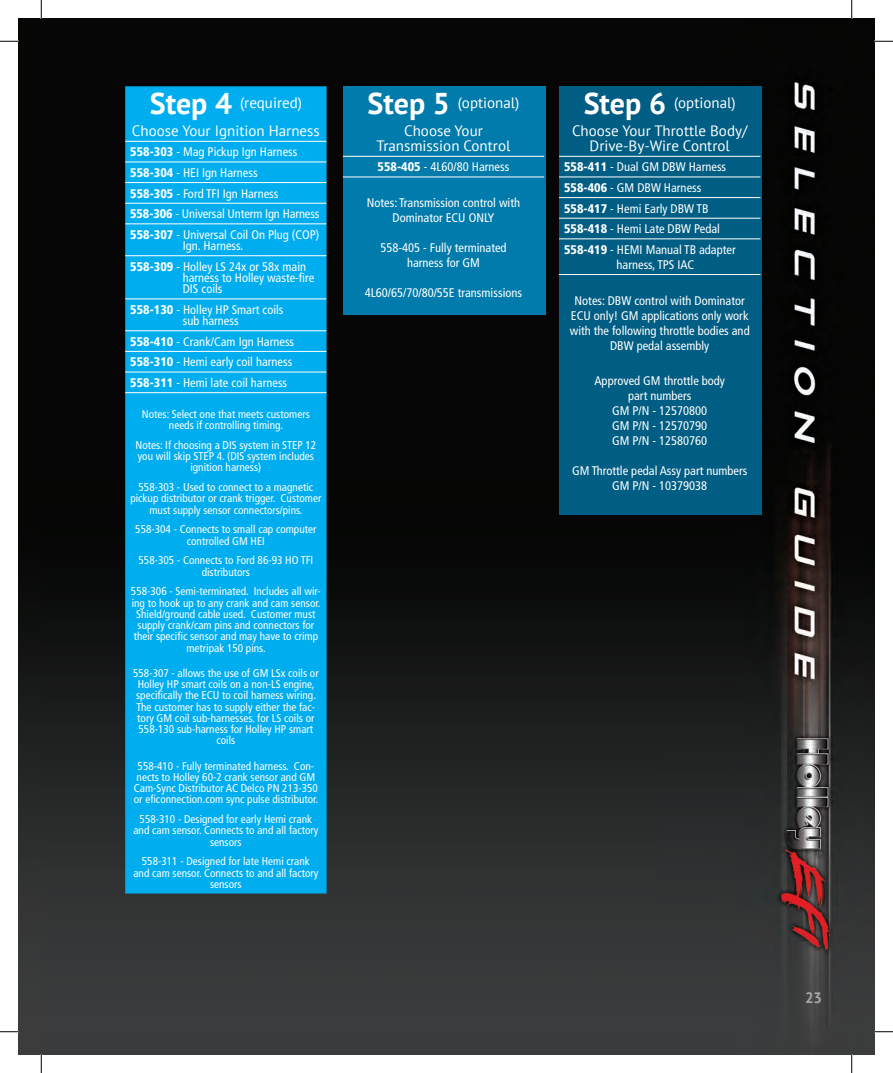
<style>
.page{position:relative;width:893px;height:1073px;background:#fff}
.page>*{position:absolute;margin:0;border:0;box-sizing:border-box;transform-origin:0 0}
.t1{font:15px/27.5px "PT Sans";color:#fff;text-align:center}
.t2{font:700 15px "PT Sans";color:#a8a9ad}
.t3{font:condensed 12.5px/20.6px "Frutiger";color:#fff}
.t4{font:condensed 11.25px/11.2px "Frutiger";color:#fff;text-align:center}
.s1{font-weight:700;font-size:30px}
.s2{font-weight:900}
</style>
<div class="page">
<img style="left:19px;top:19px;width:22px;height:1035px">
<img style="left:43px;top:19px;width:831px;height:1035px">
<div style="left:125px;top:86px;width:201px;height:807px;background:#00aeef"></div>
<hr style="left:125px;top:141px;width:201px;height:1px;background:#fff">
<hr style="left:125px;top:162px;width:201px;height:1px;background:#fff">
<hr style="left:125px;top:182px;width:201px;height:1px;background:#fff">
<hr style="left:125px;top:203px;width:201px;height:1px;background:#fff">
<hr style="left:125px;top:223px;width:201px;height:1px;background:#fff">
<hr style="left:125px;top:255px;width:201px;height:1px;background:#fff">
<hr style="left:125px;top:298px;width:201px;height:1px;background:#fff">
<hr style="left:125px;top:330px;width:201px;height:1px;background:#fff">
<hr style="left:125px;top:351px;width:201px;height:1px;background:#fff">
<hr style="left:125px;top:372px;width:201px;height:1px;background:#fff">
<hr style="left:125px;top:392px;width:201px;height:1px;background:#fff">
<div style="left:343px;top:86px;width:202px;height:229px;background:#007bab"></div>
<hr style="left:343px;top:156px;width:201px;height:1px;background:#fff">
<hr style="left:343px;top:177px;width:201px;height:1px;background:#fff">
<div style="left:559px;top:86px;width:202px;height:429px;background:#005d83"></div>
<hr style="left:559px;top:156px;width:201px;height:1px;background:#fff">
<hr style="left:559px;top:177px;width:201px;height:1px;background:#fff">
<hr style="left:559px;top:197px;width:201px;height:1px;background:#fff">
<hr style="left:559px;top:218px;width:201px;height:1px;background:#fff">
<hr style="left:559px;top:238px;width:201px;height:1px;background:#fff">
<hr style="left:559px;top:274px;width:201px;height:1px;background:#fff">
<svg style="left:0;top:40px;width:19px;height:2px"></svg>
<svg style="left:874px;top:40px;width:18px;height:2px"></svg>
<svg style="left:0;top:1030px;width:19px;height:2px"></svg>
<svg style="left:874px;top:1030px;width:18px;height:2px"></svg>
<svg style="left:40px;top:0;width:2px;height:19px"></svg>
<svg style="left:40px;top:1054px;width:2px;height:18px"></svg>
<svg style="left:850px;top:0;width:2px;height:19px"></svg>
<svg style="left:850px;top:1054px;width:2px;height:18px"></svg>
<h1 class="t1" style="left:132px;top:89px;width:189px"><span class="s1">Step 4</span> (required)<br>Choose Your Ignition Harness</h1>
<p class="t3" style="left:130px;top:142px;width:191px"><span class="s2">558-303</span> - Mag Pickup Ign Harness<br><span class="s2">558-304</span> - HEI Ign Harness<br><span class="s2">558-305</span> - Ford TFI Ign Harness<br><span class="s2">558-306</span> - Universal Unterm Ign Harness<br><span class="s2">558-307</span> - Universal Coil On Plug (COP)</p>
<p class="t3" style="left:130px;top:235px;width:177px;text-indent:52px">Ign. Harness.<br><span class="s2">558-309</span> - Holley LS 24x or 58x main</p>
<p class="t3" style="left:183px;top:272px;width:133px;line-height:11.2px">harness to Holley waste-fire<br>DIS coils</p>
<p class="t3" style="left:183px;top:304px;width:102px;line-height:11.2px;text-indent:-52px"><span class="s2">558-130</span> - Holley HP Smart coils sub harness</p>
<p class="t3" style="left:130px;top:331px;width:165px"><span class="s2">558-410</span> - Crank/Cam Ign Harness<br><span class="s2">558-310</span> - Hemi early coil harness<br><span class="s2">558-311</span> - Hemi late coil harness</p>
<p class="t4" style="left:142px;top:408px;width:169px">Notes: Select one that meets customers needs if controlling timing.</p>
<p class="t4" style="left:135px;top:439px;width:182px">Notes: If choosing a DIS system in STEP 12 you will skip STEP 4. (DIS system includes ignition harness)</p>
<p class="t4" style="left:130px;top:481px;width:192px">558-303 - Used to connect to a magnetic pickup distributor or crank trigger. Customer must supply sensor connectors/pins.</p>
<p class="t4" style="left:135px;top:524px;width:183px">558-304 - Connects to small cap computer controlled GM HEI</p>
<p class="t4" style="left:138px;top:555px;width:176px">558-305 - Connects to Ford 86-93 HO TFI distributors</p>
<p class="t4" style="left:131px;top:586px;width:191px">558-306 - Semi-terminated. Includes all wir&shy;ing to hook up to any crank and cam sensor.<br>Shield/ground cable used. Customer must supply crank/cam pins and connectors for their specific sensor and may have to crimp metripak 150 pins.</p>
<p class="t4" style="left:133px;top:667px;width:187px">558-307 - allows the use of GM LSx coils or Holley HP smart coils on a non-LS engine, specifically the ECU to coil harness wiring.<br>The customer has to supply either the fac&shy;tory GM coil sub-harnesses. for LS coils or 558-130 sub-harness for Holley HP smart coils</p>
<p class="t4" style="left:134px;top:760px;width:186px">558-410 - Fully terminated harness. Con&shy;nects to Holley 60-2 crank sensor and GM Cam-Sync Distributor AC Delco PN 213-350 or eficonnection.com sync pulse distributor.</p>
<p class="t4" style="left:133px;top:813px;width:186px">558-310 - Designed for early Hemi crank and cam sensor. Connects to and all factory sensors</p>
<p class="t4" style="left:133px;top:856px;width:186px">558-311 - Designed for late Hemi crank and cam sensor. Connects to and all factory sensors</p>
<h1 class="t1" style="left:367px;top:89px;width:153px"><span class="s1">Step 5</span> (optional)<br>Choose Your</h1>
<h1 class="t1" style="left:376px;top:131px;width:135px">Transmission Control</h1>
<p class="t3" style="left:377px;top:157px;width:133px"><span class="s2">558-405</span> - 4L60/80 Harness</p>
<p class="t3" style="left:367px;top:195px;width:155px;line-height:15px;text-align:center">Notes: Transmission control with<br>Dominator ECU ONLY</p>
<p class="t3" style="left:380px;top:240px;width:128px;line-height:15px;text-align:center">558-405 - Fully terminated harness for GM</p>
<p class="t3" style="left:365px;top:282px;width:159px">4L60/65/70/80/55E transmissions</p>
<h1 class="t1" style="left:572px;top:89px;width:177px"><span class="s1">Step 6</span> (optional)<br>Choose Your Throttle Body/</h1>
<h1 class="t1" style="left:589px;top:131px;width:142px">Drive-By-Wire Control</h1>
<p class="t3" style="left:564px;top:157px;width:173px"><span class="s2">558-411</span> - Dual GM DBW Harness<br><span class="s2">558-406</span> - GM DBW Harness<br><span class="s2">558-417</span> - Hemi Early DBW TB<br><span class="s2">558-418</span> - Hemi Late DBW Pedal<br><span class="s2">558-419</span> - HEMI Manual TB adapter</p>
<p class="t3" style="left:616px;top:254px;width:79px">harness, TPS IAC</p>
<p class="t3" style="left:570px;top:293px;width:181px;line-height:15px;text-align:center">Notes: DBW control with Dominator<br>ECU only! GM applications only work with the following throttle bodies and<br>DBW pedal assembly</p>
<p class="t3" style="left:594px;top:373px;width:132px;line-height:15px;text-align:center">Approved GM throttle body part numbers<br>GM P/N - 12570800<br>GM P/N - 12570790<br>GM P/N - 12580760</p>
<p class="t3" style="left:572px;top:463px;width:177px;line-height:15px;text-align:center">GM Throttle pedal Assy part numbers<br>GM P/N - 10379038</p>
<h1 class="t2" style="left:805px;top:987px;width:19px">23</h1>
</div>
